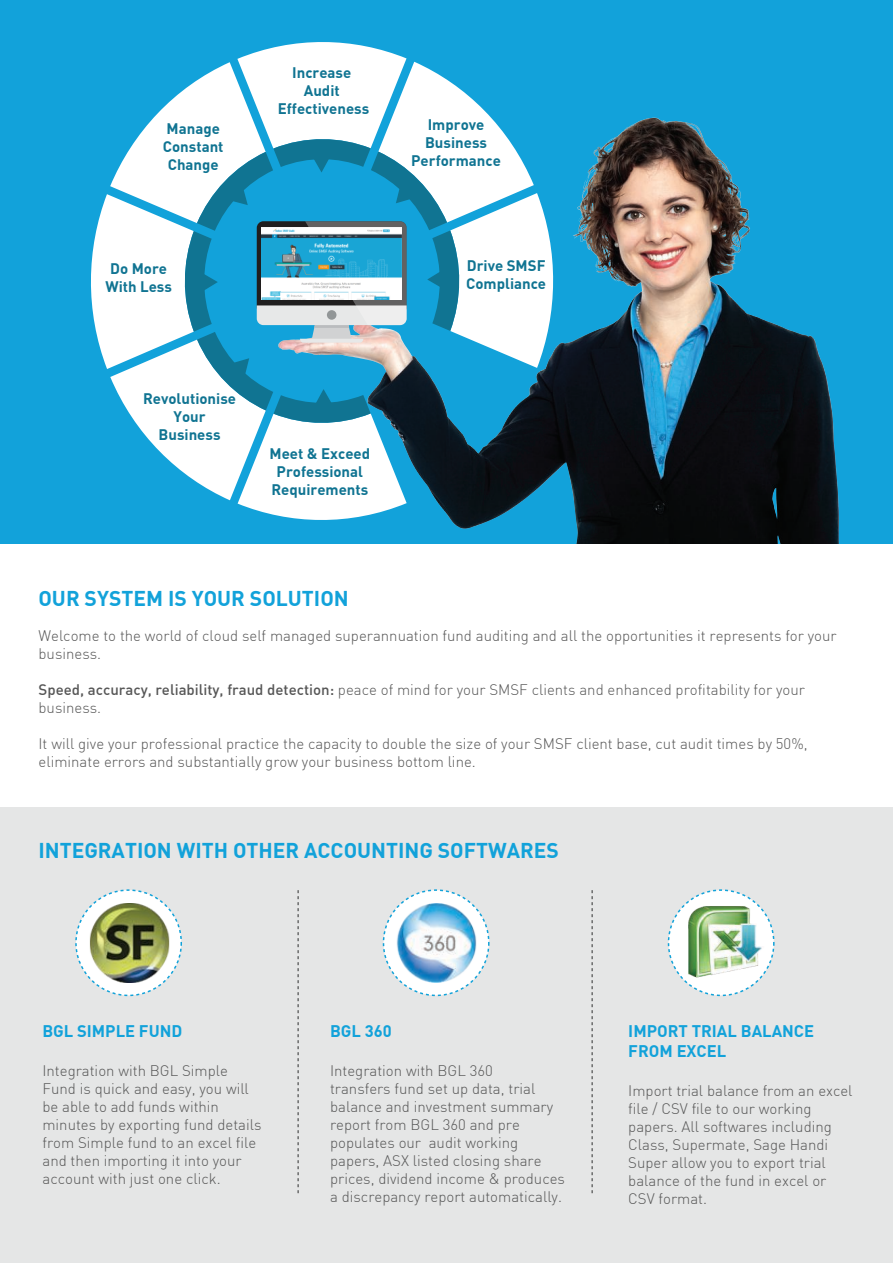
<style>
.page{position:relative;width:893px;height:1263px;background:#fff}
.page>*{position:absolute;margin:0;border:0;box-sizing:border-box;transform-origin:0 0}
.t1{font:700 21px "DINOT";color:#12a2da}
.t2{font:700 16.5px/19.8px "DINOT";color:#12a2da}
.t3{font:300 15px/18px "DINOT";color:#565656}
.t4{font:700 15px/18px "DINOT";color:#107492;text-align:center}
.s1{font-weight:500}
</style>
<div class="page">
<div style="left:0;top:807px;width:893px;height:456px;background:#e5e6e6"></div>
<div style="left:76px;top:890px;width:105px;height:105px;background:#fff;border-radius:50%"></div>
<div style="left:75px;top:889px;width:107px;height:107px;border:2px dashed #12a2d9;border-radius:50%"></div>
<div style="left:383px;top:890px;width:106px;height:105px;background:#fff;border-radius:50%"></div>
<div style="left:383px;top:889px;width:107px;height:107px;border:2px dashed #12a2d9;border-radius:50%"></div>
<div style="left:668px;top:890px;width:106px;height:105px;background:#fff;border-radius:50%"></div>
<div style="left:668px;top:889px;width:107px;height:107px;border:2px dashed #12a2d9;border-radius:50%"></div>
<img style="left:387px;top:903px;width:99px;height:79px">
<img style="left:79px;top:903px;width:99px;height:79px">
<img style="left:688px;top:903px;width:77px;height:76px">
<div style="left:0;top:0;width:893px;height:545px;background:#12a2da"></div>
<svg style="left:297px;top:890px;width:2px;height:304px"></svg>
<svg style="left:591px;top:890px;width:2px;height:304px"></svg>
<img style="left:188px;top:117px;width:675px;height:428px">
<svg style="left:91px;top:42px;width:468px;height:484px"></svg>
<img style="left:262px;top:227px;width:139px;height:73px">
<p class="t4" style="left:163px;top:118px;width:62px">Manage<br>Constant<br>Change</p>
<p class="t4" style="left:105px;top:259px;width:68px">Do More<br>With Less</p>
<p class="t4" style="left:278px;top:62px;width:93px">Increase<br>Audit<br>Effectiveness</p>
<p class="t4" style="left:143px;top:389px;width:95px">Revolutionise<br>Your<br>Business</p>
<p class="t4" style="left:270px;top:443px;width:102px">Meet &amp; Exceed<br>Professional<br>Requirements</p>
<h1 class="t1" style="left:38px;top:585px;width:312px">OUR SYSTEM IS YOUR SOLUTION</h1>
<p class="t4" style="left:411px;top:114px;width:91px">Improve<br>Business<br>Performance</p>
<p class="t4" style="left:466px;top:256px;width:82px;text-align:left">Drive SMSF<br>Compliance</p>
<p class="t3" style="left:39px;top:627px;width:800px">Welcome to the world of cloud self managed superannuation fund auditing and all the opportunities it represents for your business.</p>
<p class="t3" style="left:39px;top:681px;width:768px"><span class="s1">Speed, accuracy, reliability, fraud detection:</span> peace of mind for your SMSF clients and enhanced profitability for your business.</p>
<p class="t3" style="left:39px;top:735px;width:771px">It will give your professional practice the capacity to double the size of your SMSF client base, cut audit times by 50%, eliminate errors and substantially grow your business bottom line.</p>
<h1 class="t1" style="left:38px;top:837px;width:522px">INTEGRATION WITH OTHER ACCOUNTING SOFTWARES</h1>
<p class="t2" style="left:42px;top:1020px;width:141px">BGL SIMPLE FUND</p>
<p class="t3" style="left:42px;top:1062px;width:221px">Integration with BGL Simple<br>Fund is quick and easy, you will be able to add funds within minutes by exporting fund details from Simple fund to an excel file and then importing it into your account with just one click.</p>
<p class="t2" style="left:330px;top:1020px;width:63px">BGL 360</p>
<p class="t3" style="left:330px;top:1062px;width:236px">Integration with BGL 360<br>transfers fund set up data, trial balance and investment summary report from BGL 360 and pre populates our audit working papers, ASX listed closing share prices, dividend income &amp; produces a discrepancy report automatically.</p>
<p class="t2" style="left:628px;top:1020px;width:187px">IMPORT TRIAL BALANCE<br>FROM EXCEL</p>
<p class="t3" style="left:628px;top:1082px;width:226px">Import trial balance from an excel file / CSV file to our working papers. All softwares including<br>Class, Supermate, Sage Handi<br>Super allow you to export trial balance of the fund in excel or<br>CSV format.</p>
</div>
